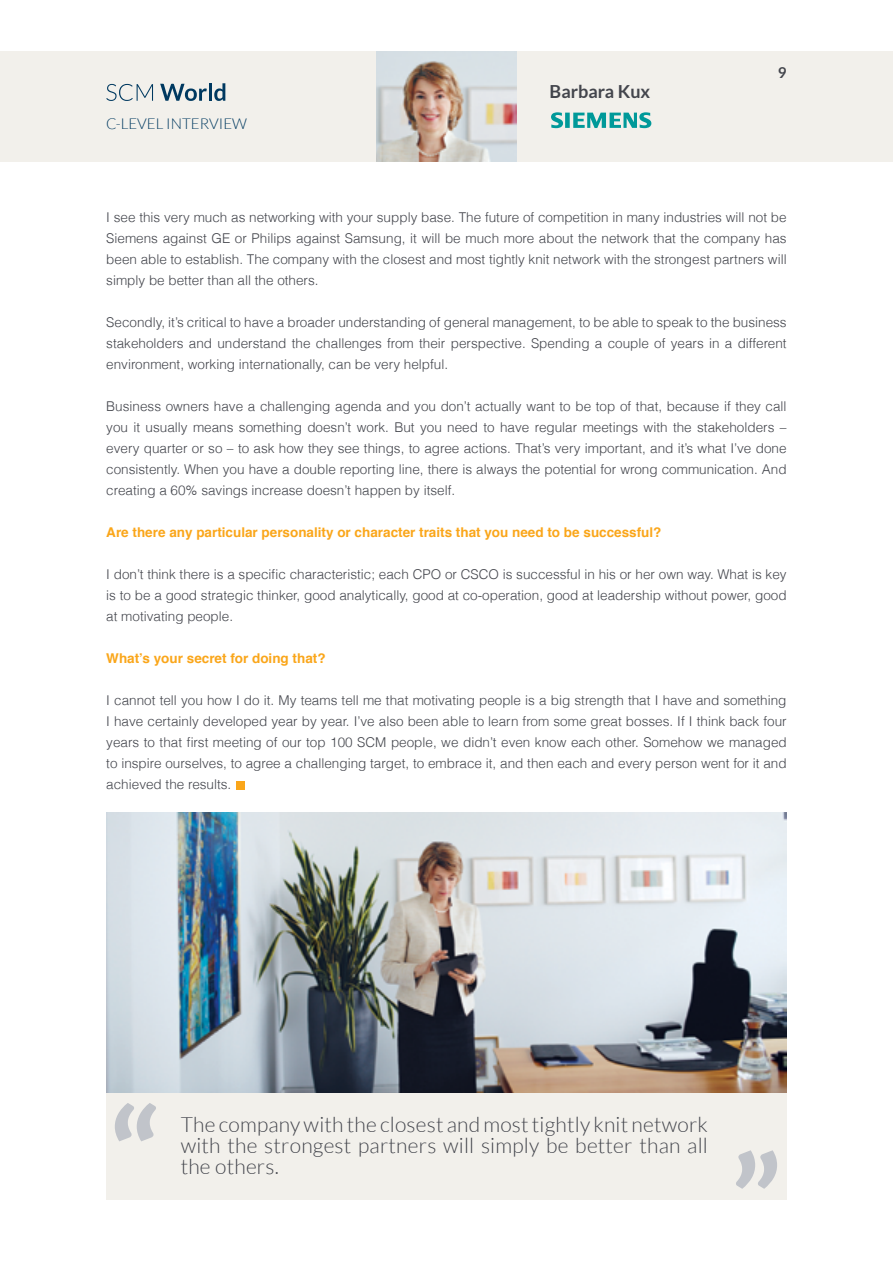
<style>
.page{position:relative;width:893px;height:1263px;background:#fff}
.page>*{position:absolute;margin:0;border:0;box-sizing:border-box;transform-origin:0 0}
.t1{font:300 21px/21px "Lato";letter-spacing:.01em;color:#43454c;text-align:justify}
.t2{font:700 18px "Lato";color:#43454c}
.t3{font:300 15px "Lato";color:#003960}
.t4{font:700 15px "Lato";color:#43454c}
.t5{font:300 13.5px/21px "Helvetica";color:#43454c;text-align:justify}
.t6{font:700 13.5px "Helvetica";color:#faa61a}
</style>
<div class="page">
<div style="left:0;top:51px;width:893px;height:111px;background:#f2f0eb"></div>
<img style="left:376px;top:51px;width:141px;height:111px">
<svg style="left:106px;top:84px;width:47px;height:17px"></svg>
<svg style="left:160px;top:84px;width:47px;height:17px"></svg>
<hr style="left:209px;top:83px;width:3px;height:18px;background:#003960">
<svg style="left:214px;top:83px;width:11px;height:18px"></svg>
<svg style="left:551px;top:112px;width:100px;height:16px"></svg>
<img style="left:106px;top:812px;width:681px;height:281px">
<div style="left:106px;top:1093px;width:681px;height:106px;background:#f2f0eb"></div>
<svg style="left:115px;top:1103px;width:41px;height:38px"></svg>
<svg style="left:736px;top:1150px;width:41px;height:39px"></svg>
<div style="left:236px;top:782px;width:8px;height:8px;background:#faa61a"></div>
<p class="t3" style="left:106px;top:116px;width:142px">C-LEVEL INTERVIEW</p>
<h2 class="t2" style="left:550px;top:81px;width:102px">Barbara Kux</h2>
<p class="t4" style="left:778px;top:64px;width:10px">9</p>
<p class="t5" style="left:106px;top:206px;width:682px">I see this very much as networking with your supply base. The future of competition in many industries will not be Siemens against GE or Philips against Samsung, it will be much more about the network that the company has been able to establish. The company with the closest and most tightly knit network with the strongest partners will simply be better than all the others.</p>
<p class="t5" style="left:106px;top:311px;width:682px">Secondly, it’s critical to have a broader understanding of general management, to be able to speak to the business stakeholders and understand the challenges from their perspective. Spending a couple of years in a different environment, working internationally, can be very helpful.</p>
<p class="t5" style="left:106px;top:395px;width:682px">Business owners have a challenging agenda and you don’t actually want to be top of that, because if they call you it usually means something doesn’t work. But you need to have regular meetings with the stakeholders – every quarter or so – to ask how they see things, to agree actions. That’s very important, and it’s what I’ve done consistently. When you have a double reporting line, there is always the potential for wrong communication. And creating a 60% savings increase doesn’t happen by itself.</p>
<p class="t6" style="left:106px;top:522px;width:557px">Are there any particular personality or character traits that you need to be successful?</p>
<p class="t5" style="left:106px;top:563px;width:682px">I don’t think there is a specific characteristic; each CPO or CSCO is successful in his or her own way. What is key is to be a good strategic thinker, good analytically, good at co-operation, good at leadership without power, good at motivating people.</p>
<p class="t6" style="left:106px;top:648px;width:221px">What’s your secret for doing that?</p>
<p class="t5" style="left:106px;top:689px;width:682px">I cannot tell you how I do it. My teams tell me that motivating people is a big strength that I have and something I have certainly developed year by year. I’ve also been able to learn from some great bosses. If I think back four years to that first meeting of our top 100 SCM people, we didn’t even know each other. Somehow we managed to inspire ourselves, to agree a challenging target, to embrace it, and then each and every person went for it and achieved the results.</p>
<h1 class="t1" style="left:181px;top:1114px;width:529px">The company with the closest and most tightly knit network with the strongest partners will simply be better than all the others.</h1>
</div>
